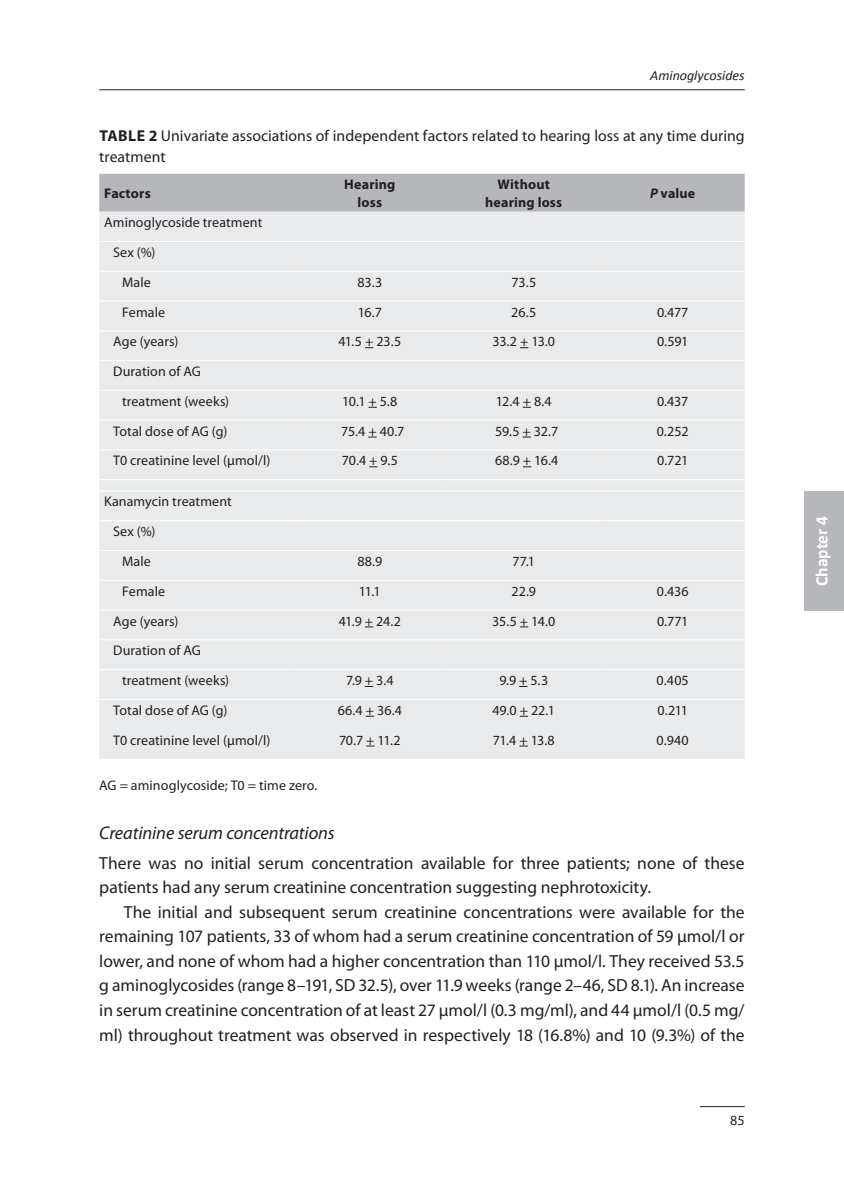
<style>
.page{position:relative;width:844px;height:1191px;background:#fff}
.page>*{position:absolute;margin:0;border:0;box-sizing:border-box;transform-origin:0 0}
.t1{font:italic 18.38px "Myriad Pro";letter-spacing:-.005em;color:#231f20}
.t2{font:17.5px/24.5px "Myriad Pro";color:#231f20}
.t3{font:700 17.5px "Calibri";color:#fff}
.t4{font:15.75px/21px "Myriad Pro";color:#231f20}
.t5{font:700 15.75px "Myriad Pro";color:#231f20}
.t6{font:14px/29.8px "Myriad Pro";letter-spacing:.005em;color:#231f20}
.t7{font:700 14px/17.5px "Myriad Pro";letter-spacing:.015em;color:#231f20;text-align:center}
.t8{font:italic 14px "Calibri";color:#231f20}
.s1{font-weight:700}
.s2{font-style:italic}
</style>
<div class="page">
<hr style="left:699px;top:1106px;width:45px;height:1px;background:#231f20">
<hr style="left:99px;top:89px;width:645px;height:1px;background:#231f20">
<div style="left:804px;top:491px;width:39px;height:119px;background:#b6b7bb"></div>
<div style="left:99px;top:174px;width:645px;height:38px;background:#b6b7bb"></div>
<div style="left:99px;top:212px;width:645px;height:547px;background:#e9eaeb"></div>
<hr style="left:99px;top:241px;width:194px;height:1px;background:#fff">
<hr style="left:293px;top:241px;width:153px;height:1px;background:#fff">
<hr style="left:446px;top:241px;width:154px;height:1px;background:#fff">
<hr style="left:600px;top:241px;width:144px;height:1px;background:#fff">
<hr style="left:99px;top:271px;width:194px;height:1px;background:#fff">
<hr style="left:293px;top:271px;width:153px;height:1px;background:#fff">
<hr style="left:446px;top:271px;width:154px;height:1px;background:#fff">
<hr style="left:600px;top:271px;width:144px;height:1px;background:#fff">
<hr style="left:99px;top:301px;width:194px;height:1px;background:#fff">
<hr style="left:293px;top:301px;width:153px;height:1px;background:#fff">
<hr style="left:446px;top:301px;width:154px;height:1px;background:#fff">
<hr style="left:600px;top:301px;width:144px;height:1px;background:#fff">
<hr style="left:99px;top:330px;width:194px;height:1px;background:#fff">
<hr style="left:293px;top:330px;width:153px;height:1px;background:#fff">
<hr style="left:446px;top:330px;width:154px;height:1px;background:#fff">
<hr style="left:600px;top:330px;width:144px;height:1px;background:#fff">
<hr style="left:99px;top:360px;width:194px;height:1px;background:#fff">
<hr style="left:293px;top:360px;width:153px;height:1px;background:#fff">
<hr style="left:446px;top:360px;width:154px;height:1px;background:#fff">
<hr style="left:600px;top:360px;width:144px;height:1px;background:#fff">
<hr style="left:99px;top:390px;width:194px;height:1px;background:#fff">
<hr style="left:293px;top:390px;width:153px;height:1px;background:#fff">
<hr style="left:446px;top:390px;width:154px;height:1px;background:#fff">
<hr style="left:600px;top:390px;width:144px;height:1px;background:#fff">
<hr style="left:99px;top:420px;width:194px;height:1px;background:#fff">
<hr style="left:293px;top:420px;width:153px;height:1px;background:#fff">
<hr style="left:446px;top:420px;width:154px;height:1px;background:#fff">
<hr style="left:600px;top:420px;width:144px;height:1px;background:#fff">
<hr style="left:99px;top:449px;width:194px;height:1px;background:#fff">
<hr style="left:293px;top:449px;width:153px;height:1px;background:#fff">
<hr style="left:446px;top:449px;width:154px;height:1px;background:#fff">
<hr style="left:600px;top:449px;width:144px;height:1px;background:#fff">
<hr style="left:99px;top:479px;width:194px;height:1px;background:#fff">
<hr style="left:293px;top:479px;width:153px;height:1px;background:#fff">
<hr style="left:446px;top:479px;width:154px;height:1px;background:#fff">
<hr style="left:600px;top:479px;width:144px;height:1px;background:#fff">
<hr style="left:99px;top:490px;width:194px;height:1px;background:#fff">
<hr style="left:293px;top:490px;width:153px;height:1px;background:#fff">
<hr style="left:446px;top:490px;width:154px;height:1px;background:#fff">
<hr style="left:600px;top:490px;width:144px;height:1px;background:#fff">
<hr style="left:99px;top:520px;width:194px;height:1px;background:#fff">
<hr style="left:293px;top:520px;width:153px;height:1px;background:#fff">
<hr style="left:446px;top:520px;width:154px;height:1px;background:#fff">
<hr style="left:600px;top:520px;width:144px;height:1px;background:#fff">
<hr style="left:99px;top:550px;width:194px;height:1px;background:#fff">
<hr style="left:293px;top:550px;width:153px;height:1px;background:#fff">
<hr style="left:446px;top:550px;width:154px;height:1px;background:#fff">
<hr style="left:600px;top:550px;width:144px;height:1px;background:#fff">
<hr style="left:99px;top:580px;width:194px;height:1px;background:#fff">
<hr style="left:293px;top:580px;width:153px;height:1px;background:#fff">
<hr style="left:446px;top:580px;width:154px;height:1px;background:#fff">
<hr style="left:600px;top:580px;width:144px;height:1px;background:#fff">
<hr style="left:99px;top:609px;width:194px;height:1px;background:#fff">
<hr style="left:293px;top:609px;width:153px;height:1px;background:#fff">
<hr style="left:446px;top:609px;width:154px;height:1px;background:#fff">
<hr style="left:600px;top:609px;width:144px;height:1px;background:#fff">
<hr style="left:99px;top:639px;width:194px;height:1px;background:#fff">
<hr style="left:293px;top:639px;width:153px;height:1px;background:#fff">
<hr style="left:446px;top:639px;width:154px;height:1px;background:#fff">
<hr style="left:600px;top:639px;width:144px;height:1px;background:#fff">
<hr style="left:99px;top:669px;width:194px;height:1px;background:#fff">
<hr style="left:293px;top:669px;width:153px;height:1px;background:#fff">
<hr style="left:446px;top:669px;width:154px;height:1px;background:#fff">
<hr style="left:600px;top:669px;width:144px;height:1px;background:#fff">
<hr style="left:99px;top:699px;width:194px;height:1px;background:#fff">
<hr style="left:293px;top:699px;width:153px;height:1px;background:#fff">
<hr style="left:446px;top:699px;width:154px;height:1px;background:#fff">
<hr style="left:600px;top:699px;width:144px;height:1px;background:#fff">
<p class="t8" style="left:650px;top:67px;width:96px">Aminoglycosides</p>
<p class="t7" style="left:166px;top:123px;width:7px">F</p>
<p class="t4" style="left:99px;top:125px;width:646px;text-indent:37px"><span class="s1">e 2</span> Univariate associations of independent factors related to hearing loss at any time during treatment</p>
<p class="t5" style="left:99px;top:127px;width:10px">T</p>
<p class="t7" style="left:111px;top:185px;width:41px">actors</p>
<p class="t7" style="left:344px;top:176px;width:53px">Hearing loss</p>
<p class="t7" style="left:485px;top:176px;width:79px">Without hearing loss</p>
<p class="t7" style="left:650px;top:185px;width:47px"><span class="s2">P</span> value</p>
<p class="t6" style="left:104px;top:208px;width:160px">Aminoglycoside treatment</p>
<p class="t6" style="left:113px;top:238px;width:44px">Sex (%)</p>
<p class="t6" style="left:122px;top:267px;width:30px">Male</p>
<p class="t6" style="left:357px;top:267px;width:26px">83.3</p>
<p class="t6" style="left:511px;top:267px;width:26px">73.5</p>
<p class="t6" style="left:122px;top:297px;width:45px">Female</p>
<p class="t6" style="left:358px;top:297px;width:26px">16.7</p>
<p class="t6" style="left:511px;top:297px;width:26px">26.5</p>
<p class="t6" style="left:656px;top:297px;width:33px">0.477</p>
<p class="t6" style="left:113px;top:327px;width:67px">Age (years)</p>
<p class="t6" style="left:338px;top:327px;width:64px">41.5 + 23.5</p>
<p class="t6" style="left:492px;top:327px;width:64px">33.2 + 13.0</p>
<p class="t6" style="left:656px;top:327px;width:33px">0.591</p>
<p class="t6" style="left:122px;top:357px;width:109px;text-indent:-9px">Duration of AG treatment (weeks)</p>
<p class="t6" style="left:342px;top:386px;width:57px">10.1 + 5.8</p>
<p class="t6" style="left:495px;top:386px;width:57px">12.4 + 8.4</p>
<p class="t6" style="left:657px;top:386px;width:33px">0.437</p>
<p class="t6" style="left:113px;top:416px;width:116px">Total dose of AG (g)</p>
<p class="t6" style="left:341px;top:416px;width:65px">75.4 + 40.7</p>
<p class="t6" style="left:495px;top:416px;width:64px">59.5 + 32.7</p>
<p class="t6" style="left:656px;top:416px;width:33px">0.252</p>
<p class="t6" style="left:113px;top:446px;width:159px">T0 creatinine level (µmol/l)</p>
<p class="t6" style="left:342px;top:446px;width:58px">70.4 + 9.5</p>
<p class="t6" style="left:495px;top:446px;width:65px">68.9 + 16.4</p>
<p class="t6" style="left:657px;top:446px;width:33px">0.721</p>
<p class="t6" style="left:104px;top:487px;width:129px">Kanamycin treatment</p>
<p class="t6" style="left:113px;top:517px;width:44px">Sex (%)</p>
<p class="t6" style="left:122px;top:546px;width:30px">Male</p>
<p class="t6" style="left:357px;top:546px;width:26px">88.9</p>
<p class="t6" style="left:512px;top:546px;width:24px">77.1</p>
<p class="t6" style="left:122px;top:576px;width:45px">Female</p>
<p class="t6" style="left:359px;top:576px;width:23px">11.1</p>
<p class="t6" style="left:511px;top:576px;width:26px">22.9</p>
<p class="t6" style="left:656px;top:576px;width:33px">0.436</p>
<p class="t6" style="left:113px;top:606px;width:67px">Age (years)</p>
<p class="t6" style="left:339px;top:606px;width:64px">41.9 + 24.2</p>
<p class="t6" style="left:492px;top:606px;width:64px">35.5 + 14.0</p>
<p class="t6" style="left:656px;top:606px;width:33px">0.771</p>
<p class="t6" style="left:122px;top:636px;width:109px;text-indent:-9px">Duration of AG treatment (weeks)</p>
<p class="t6" style="left:346px;top:666px;width:49px">7.9 + 3.4</p>
<p class="t6" style="left:499px;top:666px;width:50px">9.9 + 5.3</p>
<p class="t6" style="left:656px;top:666px;width:34px">0.405</p>
<p class="t6" style="left:113px;top:695px;width:116px">Total dose of AG (g)</p>
<p class="t6" style="left:338px;top:695px;width:66px">66.4 + 36.4</p>
<p class="t6" style="left:492px;top:695px;width:64px">49.0 + 22.1</p>
<p class="t6" style="left:657px;top:695px;width:32px">0.211</p>
<p class="t6" style="left:113px;top:725px;width:159px">T0 creatinine level (µmol/l)</p>
<p class="t6" style="left:339px;top:725px;width:63px">70.7 + 11.2</p>
<p class="t6" style="left:492px;top:725px;width:64px">71.4 + 13.8</p>
<p class="t6" style="left:656px;top:725px;width:34px">0.940</p>
<p class="t6" style="left:99px;top:771px;width:220px">AG = aminoglycoside; T0 = time zero.</p>
<p class="t1" style="left:99px;top:823px;width:237px">Creatinine serum concentrations</p>
<p class="t2" style="left:99px;top:851px;width:646px">There was no initial serum concentration available for three patients; none of these patients had any serum creatinine concentration suggesting nephrotoxicity.</p>
<p class="t2" style="left:99px;top:900px;width:646px;text-align:justify;text-indent:25px">The initial and subsequent serum creatinine concentrations were available for the remaining 107 patients, 33 of whom had a serum creatinine concentration of 59 µmol/l or lower, and none of whom had a higher concentration than 110 µmol/l. They received 53.5 g aminoglycosides (range 8–191, SD 32.5), over 11.9 weeks (range 2–46, SD 8.1). An increase in serum creatinine concentration of at least 27 µmol/l (0.3 mg/ml), and 44 µmol/l (0.5 mg/ ml) throughout treatment was observed in respectively 18 (16.8%) and 10 (9.3%) of the</p>
<p class="t6" style="left:730px;top:1105px;width:16px">85</p>
<p class="t3" style="left:810px;top:586px;width:72px;rotate:-90deg">Chapter 4</p>
</div>
